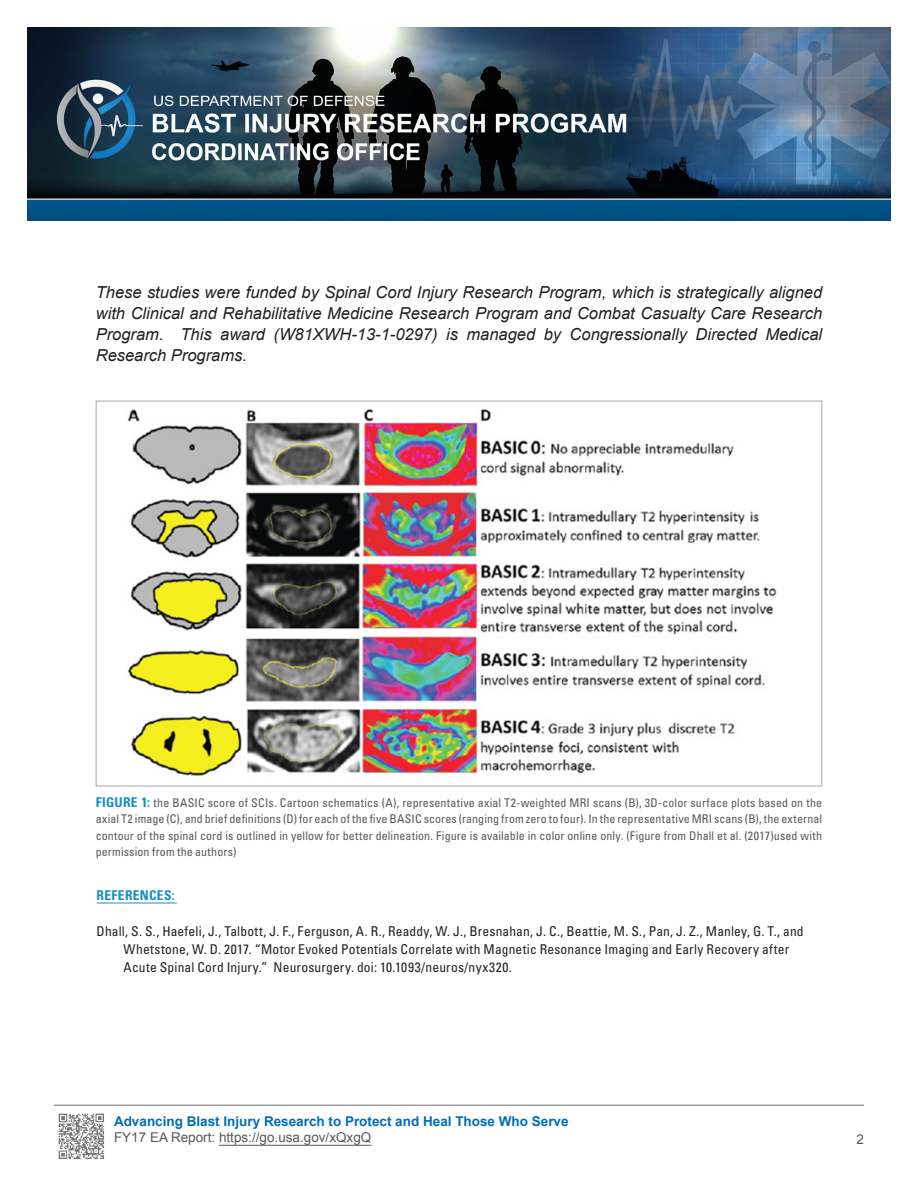
<style>
.page{position:relative;width:918px;height:1188px;background:#fff}
.page>*{position:absolute;margin:0;border:0;box-sizing:border-box;transform-origin:0 0}
.t1{font:italic 16.5px/21px "Arial";color:#231f20;text-align:justify}
.Reference{font:condensed 13.5px/18px "Univers LT Std";letter-spacing:.015em;color:#231f20}
.t2{font:700 13.5px "Arial";color:#006eb8}
.t3{font:13.5px "Arial";color:#57585a}
.Reference-2{font:700 condensed 13.5px "Univers LT Std";letter-spacing:.02em;color:#158fc7}
.Figure_Notes{font:condensed 12px/16.5px "Univers LT Std";letter-spacing:.01em;color:#57585a;text-align:justify}
.s1{font-weight:700;font-size:13.5px;color:#158fc7}
</style>
<div class="page">
<img style="left:27px;top:27px;width:864px;height:193px">
<hr style="left:219px;top:1145px;width:152px;height:1px;background:#57585a">
<img style="left:58px;top:1113px;width:46px;height:46px">
<hr style="left:54px;top:1105px;width:810px;height:1px;background:#6c6d70">
<img style="left:127px;top:408px;width:650px;height:368px">
<hr style="left:97px;top:903px;width:78px;height:1px;background:#158fc7">
<p class="t1" style="left:96px;top:282px;width:728px">These studies were funded by Spinal Cord Injury Research Program, which is strategically aligned with Clinical and Rehabilitative Medicine Research Program and Combat Casualty Care Research Program. This award (W81XWH-13-1-0297) is managed by Congressionally Directed Medical Research Programs.</p>
<p class="Figure_Notes" style="left:96px;top:794px;width:728px"><span class="s1">FIGURE 1:</span> the BASIC score of SCIs. Cartoon schematics (A), representative axial T2-weighted MRI scans (B), 3D-color surface plots based on the axial T2 image (C), and brief definitions (D) for each of the five BASIC scores (ranging from zero to four). In the representative MRI scans (B), the external contour of the spinal cord is outlined in yellow for better delineation. Figure is available in color online only. (Figure from Dhall et al. (2017)used with permission from the authors)</p>
<p class="Reference-2" style="left:97px;top:887px;width:80px">REFERENCES:</p>
<p class="Reference" style="left:124px;top:922px;width:682px;text-indent:-27px">Dhall, S. S., Haefeli, J., Talbott, J. F., Ferguson, A. R., Readdy, W. J., Bresnahan, J. C., Beattie, M. S., Pan, J. Z., Manley, G. T., and<br>Whetstone, W. D. 2017. “Motor Evoked Potentials Correlate with Magnetic Resonance Imaging and Early Recovery after<br>Acute Spinal Cord Injury.” Neurosurgery. doi: 10.1093/neuros/nyx320.</p>
<p class="t2" style="left:114px;top:1112px;width:456px">Advancing Blast Injury Research to Protect and Heal Those Who Serve</p>
<p class="t3" style="left:114px;top:1129px;width:259px">FY17 EA Report: https://go.usa.gov/xQxgQ</p>
<p class="t3" style="left:856px;top:1130px;width:9px">2</p>
</div>
